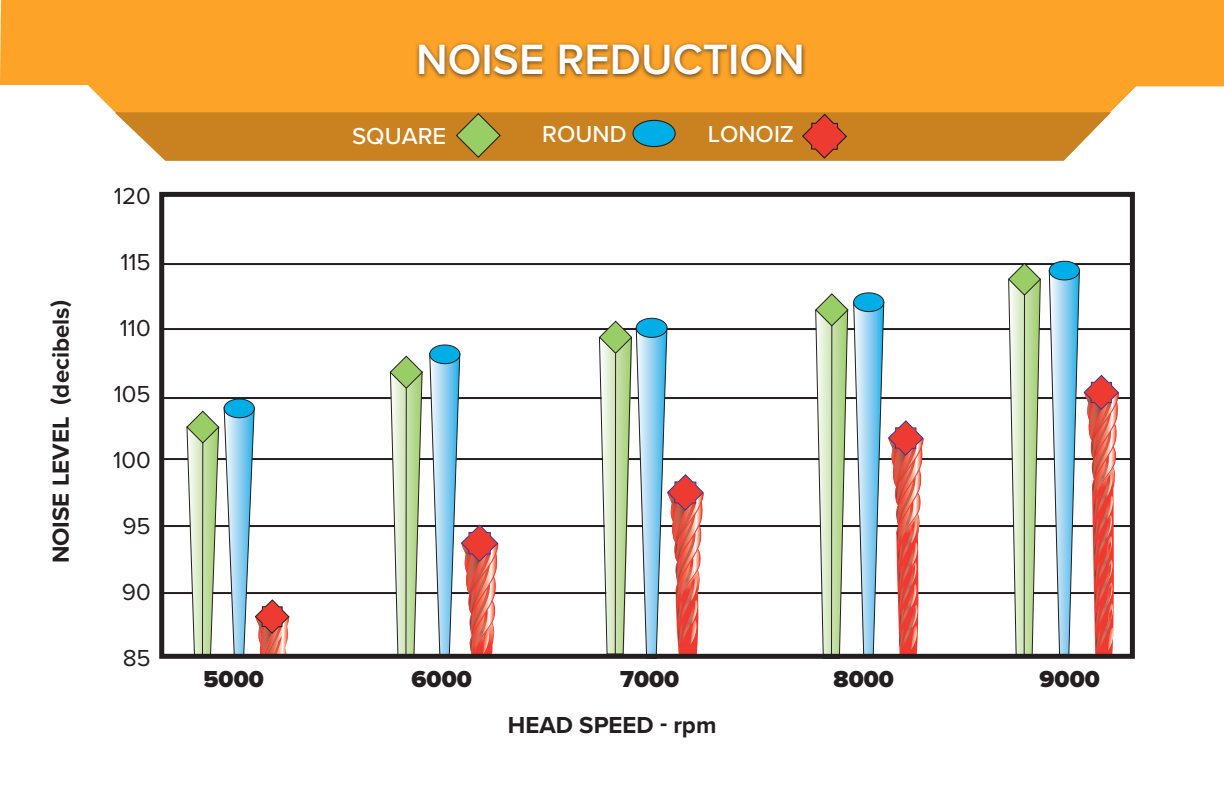
<style>
.page{position:relative;width:1224px;height:792px;background:#fff}
.page>*{position:absolute;margin:0;border:0;box-sizing:border-box;transform-origin:0 0}
.t1{font:600 44px "Proxima Nova";color:#fff}
.t2{font:700 24px "Proxima Nova";color:#231f20}
.t3{font:24px "Proxima Nova";color:#231f20}
.t4{font:900 24px "Proxima Nova";color:#231f20}
.t5{font:500 24px "Proxima Nova";color:#fff}
</style>
<div class="page">
<hr style="left:161px;top:328px;width:973px;height:2px;background:#231f20">
<hr style="left:161px;top:397px;width:973px;height:2px;background:#231f20">
<hr style="left:161px;top:458px;width:973px;height:2px;background:#231f20">
<hr style="left:161px;top:525px;width:973px;height:2px;background:#231f20">
<hr style="left:161px;top:592px;width:973px;height:2px;background:#231f20">
<hr style="left:161px;top:263px;width:973px;height:2px;background:#231f20">
<div style="left:0;top:0;width:1224px;height:110px;background:#fca328"></div>
<svg style="left:113px;top:109px;width:1001px;height:52px;fill:#ca8220"></svg>
<div style="left:415px;top:41px;width:391px;height:39px;background:#231f20;opacity:.75"></div>
<svg style="left:802px;top:113px;width:46px;height:47px"></svg>
<div style="left:633px;top:120px;width:42px;height:27px;background:#00aee7;border-radius:50%"></div>
<div style="left:632px;top:120px;width:44px;height:27px;border:1px solid #231f20;border-radius:50%"></div>
<svg style="left:455px;top:112px;width:47px;height:47px"></svg>
<svg style="left:389px;top:355px;width:34px;height:298px"></svg>
<hr style="left:406px;top:388px;width:1px;height:269px;background:#231f20">
<svg style="left:1008px;top:262px;width:33px;height:391px"></svg>
<hr style="left:1024px;top:295px;width:1px;height:361px;background:#231f20">
<div style="left:224px;top:399px;width:30px;height:19px;background:#00aee7;border-radius:50%"></div>
<div style="left:224px;top:399px;width:31px;height:19px;border:1px solid #231f20;border-radius:50%"></div>
<div style="left:430px;top:345px;width:30px;height:19px;background:#00aee7;border-radius:50%"></div>
<div style="left:429px;top:345px;width:31px;height:19px;border:1px solid #231f20;border-radius:50%"></div>
<div style="left:636px;top:318px;width:31px;height:20px;border:1px solid #231f20;border-radius:50%"></div>
<div style="left:1049px;top:261px;width:30px;height:19px;background:#00aee7;border-radius:50%"></div>
<div style="left:1049px;top:261px;width:31px;height:19px;border:1px solid #231f20;border-radius:50%"></div>
<div style="left:853px;top:292px;width:31px;height:20px;border:1px solid #231f20;border-radius:50%"></div>
<svg style="left:186px;top:407px;width:104px;height:246px"></svg>
<svg style="left:429px;top:352px;width:70px;height:301px"></svg>
<svg style="left:598px;top:320px;width:106px;height:333px"></svg>
<svg style="left:815px;top:293px;width:109px;height:360px"></svg>
<svg style="left:1048px;top:270px;width:71px;height:383px"></svg>
<div style="left:159px;top:192px;width:976px;height:467px;border:5px solid #231f20"></div>
<p class="t2" style="left:43px;top:563px;width:265px;rotate:-90deg">NOISE LEVEL (decibels)</p>
<p class="t3" style="left:114px;top:178px;width:38px">120</p>
<p class="t3" style="left:120px;top:244px;width:32px">115</p>
<p class="t3" style="left:120px;top:310px;width:32px">110</p>
<p class="t3" style="left:114px;top:376px;width:38px">105</p>
<p class="t3" style="left:113px;top:442px;width:39px">100</p>
<p class="t3" style="left:122px;top:508px;width:30px">95</p>
<p class="t3" style="left:122px;top:574px;width:30px">90</p>
<p class="t3" style="left:123px;top:640px;width:30px">85</p>
<p class="t1" style="left:416px;top:26px;width:390px">NOISE REDUCTION</p>
<p class="t5" style="left:352px;top:118px;width:96px">SQUARE</p>
<p class="t5" style="left:542px;top:116px;width:86px">ROUND</p>
<p class="t5" style="left:708px;top:116px;width:88px">LONOIZ</p>
<p class="t4" style="left:204px;top:661px;width:62px">5000</p>
<p class="t4" style="left:412px;top:661px;width:62px">6000</p>
<p class="t4" style="left:620px;top:661px;width:61px">7000</p>
<p class="t4" style="left:834px;top:661px;width:62px">8000</p>
<p class="t4" style="left:1040px;top:661px;width:62px">9000</p>
<p class="t2" style="left:508px;top:707px;width:210px">HEAD SPEED - rpm</p>
</div>
